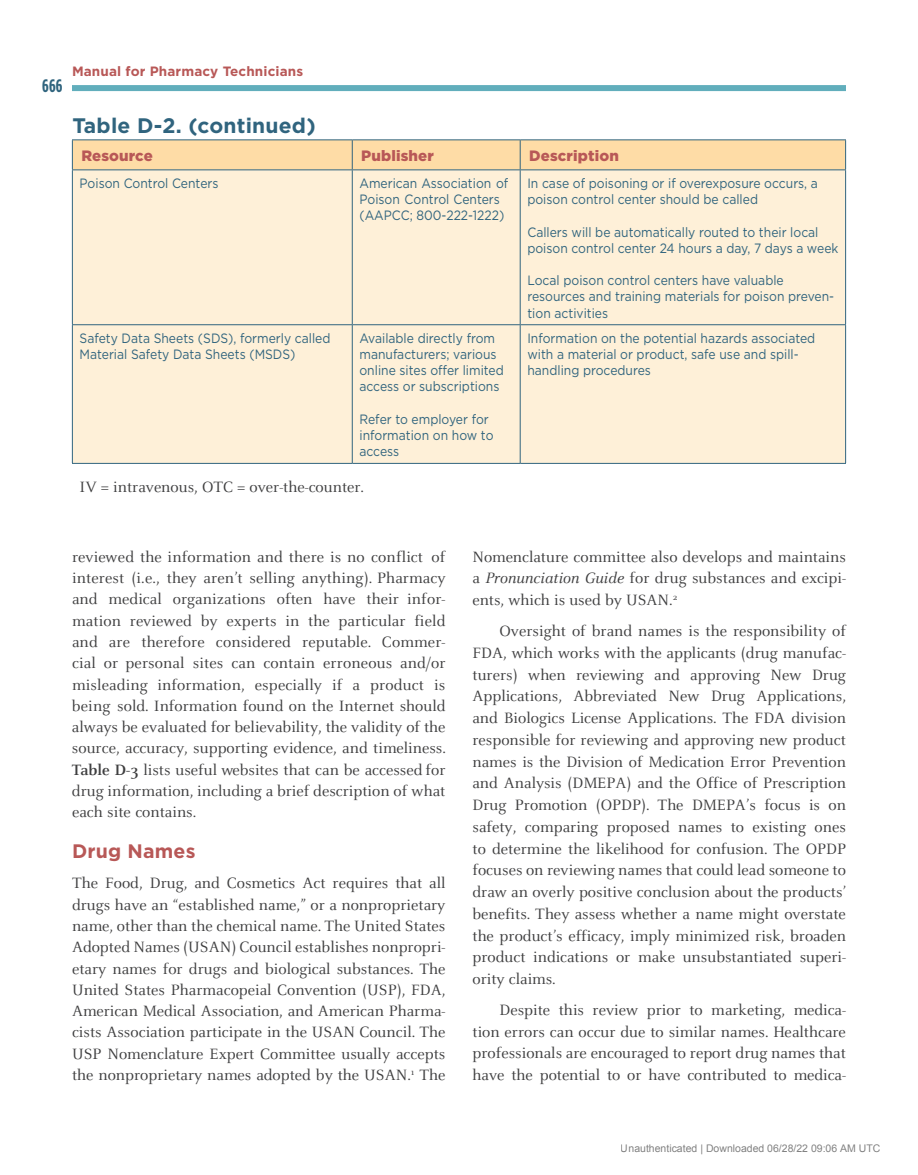
<style>
.page{position:relative;width:918px;height:1175px;background:#fff}
.page>*{position:absolute;margin:0;border:0;box-sizing:border-box;transform-origin:0 0}
.t1{font:700 21px "Gotham";letter-spacing:.01em;color:#30647e}
.t2{font:700 19.5px "Gotham";letter-spacing:.01em;color:#b85857}
.t3{font:700 18px "Gotham Condensed";color:#30647e}
.t4{font:16.5px/21.3px "FF Celeste Pro";color:#3e3e3f;text-align:justify}
.t5{font:900 15px "Gotham";letter-spacing:.01em;color:#b85857}
.t6{font:13.5px/16.2px "Gotham";color:#30647e;scale:.9 1}
.t7{font:700 13.5px "Gotham";letter-spacing:.01em;color:#b85857}
.t8{font:10.5px "Arial";color:rgb(0 0 0/.5)}
.s1{font-weight:700}
.s2{font-style:italic}
</style>
<div class="page">
<div style="left:72px;top:85px;width:774px;height:6px;background:#61aebc"></div>
<div style="left:73px;top:170px;width:772px;height:293px;background:#fef0d8"></div>
<hr style="left:352px;top:170px;width:1px;height:154px;background:#30647e">
<hr style="left:520px;top:170px;width:1px;height:154px;background:#30647e">
<hr style="left:352px;top:325px;width:1px;height:138px;background:#30647e">
<hr style="left:520px;top:325px;width:1px;height:138px;background:#30647e">
<hr style="left:72px;top:139px;width:280px;height:1px;background:#30647e">
<hr style="left:352px;top:139px;width:168px;height:1px;background:#30647e">
<hr style="left:520px;top:139px;width:326px;height:1px;background:#30647e">
<div style="left:72px;top:140px;width:774px;height:29px;background:#fedca6"></div>
<hr style="left:72px;top:169px;width:280px;height:1px;background:#30647e">
<hr style="left:352px;top:169px;width:168px;height:1px;background:#30647e">
<hr style="left:520px;top:169px;width:326px;height:1px;background:#30647e">
<hr style="left:72px;top:170px;width:1px;height:154px;background:#30647e">
<hr style="left:845px;top:170px;width:1px;height:154px;background:#30647e">
<hr style="left:72px;top:324px;width:280px;height:1px;background:#30647e">
<hr style="left:72px;top:325px;width:1px;height:138px;background:#30647e">
<hr style="left:352px;top:324px;width:168px;height:1px;background:#30647e">
<hr style="left:520px;top:324px;width:326px;height:1px;background:#30647e">
<hr style="left:845px;top:325px;width:1px;height:138px;background:#30647e">
<hr style="left:72px;top:463px;width:280px;height:1px;background:#30647e">
<hr style="left:352px;top:463px;width:168px;height:1px;background:#30647e">
<hr style="left:520px;top:463px;width:326px;height:1px;background:#30647e">
<p class="t3" style="left:42px;top:75px;width:22px">666</p>
<p class="t7" style="left:72px;top:62px;width:233px">Manual for Pharmacy Technicians</p>
<p class="t1" style="left:72px;top:112px;width:245px">Table D-2. (continued)</p>
<p class="t5" style="left:81px;top:145px;width:73px">Resource</p>
<p class="t5" style="left:361px;top:145px;width:74px">Publisher</p>
<p class="t5" style="left:529px;top:145px;width:91px">Description</p>
<p class="t6" style="left:80px;top:175px;width:156px">Poison Control Centers</p>
<p class="t6" style="left:359px;top:175px;width:167px">American Association of<br>Poison Control Centers (AAPCC; 800-222-1222)</p>
<p class="t6" style="left:527px;top:175px;width:324px">In case of poisoning or if overexposure occurs, a poison control center should be called</p>
<p class="t6" style="left:527px;top:223px;width:347px">Callers will be automatically routed to their local poison control center 24 hours a day, 7 days a week</p>
<p class="t6" style="left:527px;top:272px;width:342px">Local poison control centers have valuable resources and training materials for poison preven&shy;tion activities</p>
<p class="t6" style="left:80px;top:329px;width:280px">Safety Data Sheets (SDS), formerly called<br>Material Safety Data Sheets (MSDS)</p>
<p class="t6" style="left:359px;top:329px;width:162px">Available directly from manufacturers; various online sites offer limited access or subscriptions</p>
<p class="t6" style="left:359px;top:410px;width:150px">Refer to employer for information on how to access</p>
<p class="t6" style="left:527px;top:329px;width:321px">Information on the potential hazards associated with a material or product, safe use and spill&shy;handling procedures</p>
<p class="t4" style="left:80px;top:475px;width:286px">IV = intravenous, OTC = over-the-counter.</p>
<p class="t4" style="left:72px;top:545px;width:376px">reviewed the information and there is no conflict of interest (i.e., they aren’t selling anything). Pharmacy and medical organizations often have their infor&shy;mation reviewed by experts in the particular field and are therefore considered reputable. Commer&shy;cial or personal sites can contain erroneous and/or misleading information, especially if a product is being sold. Information found on the Internet should always be evaluated for believability, the validity of the source, accuracy, supporting evidence, and timeliness.<br><span class="s1">Table D-3</span> lists useful websites that can be accessed for drug information, including a brief description of what each site contains.</p>
<p class="t2" style="left:72px;top:838px;width:125px">Drug Names</p>
<p class="t4" style="left:72px;top:872px;width:375px">The Food, Drug, and Cosmetics Act requires that all drugs have an “established name,” or a nonproprietary name, other than the chemical name. The United States Adopted Names (USAN) Council establishes nonpropri&shy;etary names for drugs and biological substances. The United States Pharmacopeial Convention (USP), FDA, American Medical Association, and American Pharma&shy;cists Association participate in the USAN Council. The USP Nomenclature Expert Committee usually accepts the nonproprietary names adopted by the USAN.<sup>1</sup> The</p>
<p class="t4" style="left:473px;top:545px;width:375px;line-height:21.8px">Nomenclature committee also develops and maintains a <span class="s2">Pronunciation Guide</span> for drug substances and excipi&shy;ents, which is used by USAN.<sup>2</sup></p>
<p class="t4" style="left:473px;top:619px;width:375px;line-height:21.8px;text-indent:27px">Oversight of brand names is the responsibility of FDA, which works with the applicants (drug manufac&shy;turers) when reviewing and approving New Drug Applications, Abbreviated New Drug Applications, and Biologics License Applications. The FDA division responsible for reviewing and approving new product names is the Division of Medication Error Prevention and Analysis (DMEPA) and the Office of Prescription Drug Promotion (OPDP). The DMEPA’s focus is on safety, comparing proposed names to existing ones to determine the likelihood for confusion. The OPDP focuses on reviewing names that could lead someone to draw an overly positive conclusion about the products’ benefits. They assess whether a name might overstate the product’s efficacy, imply minimized risk, broaden product indications or make unsubstantiated superi&shy;ority claims.</p>
<p class="t4" style="left:473px;top:998px;width:375px;line-height:21.8px;text-indent:27px">Despite this review prior to marketing, medica&shy;tion errors can occur due to similar names. Healthcare professionals are encouraged to report drug names that have the potential to or have contributed to medica-</p>
<p class="t8" style="left:621px;top:1142px;width:261px">Unauthenticated | Downloaded 06/28/22 09:06 AM UTC</p>
</div>
